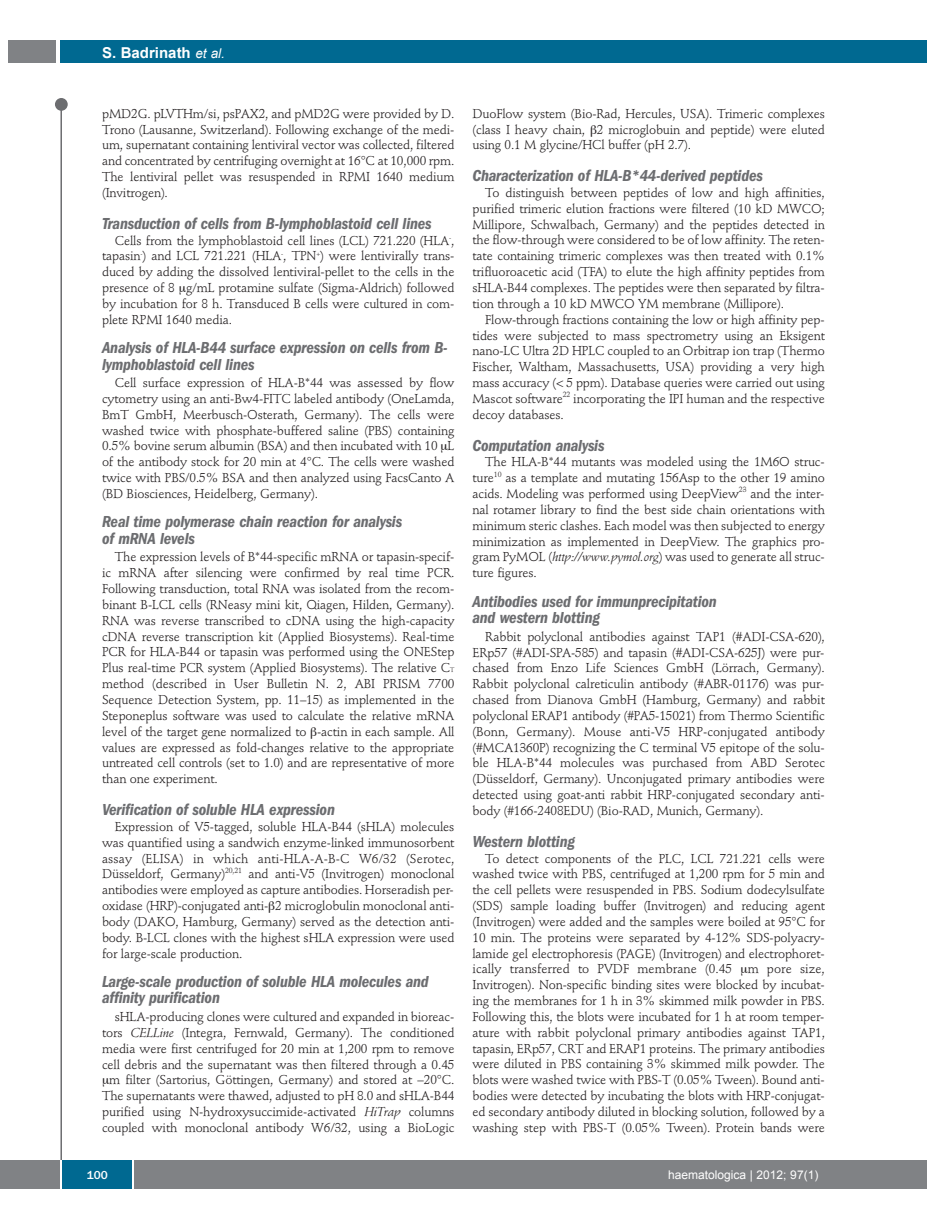
<style>
.page{position:relative;width:927px;height:1225px;background:#fff}
.page>*{position:absolute;margin:0;border:0;box-sizing:border-box;transform-origin:0 0}
.t1{font:italic 600 condensed 16.5px/16.5px "Franklin Gothic";letter-spacing:-.01em;color:#6c6d70}
.t2{font:700 15px "Arial";color:#fff}
.t3{font:12.75px/15.9px "Stempel Schneidler";letter-spacing:-.01em;color:#231f20;text-align:justify}
.t4{font:12px "Arial";color:#fff}
.t5{font:500 12px "Franklin Gothic";color:#fff}
.s1{font-weight:400;font-style:italic;font-size:13.5px}
.s2{font-size:6.3px}
.s3{font-style:italic}
</style>
<div class="page">
<div style="left:911px;top:40px;width:16px;height:22px;background:#006991"></div>
<div style="left:910px;top:1160px;width:17px;height:28px;background:#808285"></div>
<div style="left:55px;top:98px;width:13px;height:13px;background:#6c6d70;border-radius:50%"></div>
<hr style="left:60px;top:101px;width:2px;height:1061px;background:#6c6d70">
<div style="left:60px;top:40px;width:852px;height:22px;background:#006991"></div>
<div style="left:9px;top:40px;width:47px;height:22px;background:#808285"></div>
<div style="left:0;top:1160px;width:911px;height:28px;background:#808285"></div>
<div style="left:62px;top:1160px;width:71px;height:28px;background:#006991"></div>
<hr style="left:60px;top:1160px;width:2px;height:28px;background:#fff">
<svg style="left:133px;top:1160px;width:1px;height:28px"></svg>
<p class="t2" style="left:102px;top:44px;width:124px">S. Badrinath <span class="s1">et al.</span></p>
<p class="t3" style="left:102px;top:107px;width:354px">pMD2G. pLVTHm/si, psPAX2, and pMD2G were provided by D.<br>Trono (Lausanne, Switzerland). Following exchange of the medi&shy;um, supernatant containing lentiviral vector was collected, filtered and concentrated by centrifuging overnight at 16°C at 10,000 rpm.<br>The lentiviral pellet was resuspended in RPMI 1640 medium (Invitrogen).</p>
<p class="t1" style="left:102px;top:216px;width:331px">Transduction of cells from B-lymphoblastoid cell lines</p>
<p class="t3" style="left:102px;top:233px;width:354px;text-indent:13px">Cells from the lymphoblastoid cell lines (LCL) 721.220 (HLA<sup>-</sup>, tapasin<sup>-</sup>) and LCL 721.221 (HLA<sup>-</sup>, TPN<sup>+</sup>) were lentivirally trans&shy;duced by adding the dissolved lentiviral-pellet to the cells in the presence of 8 g/mL protamine sulfate (Sigma-Aldrich) followed by incubation for 8 h. Transduced B cells were cultured in com&shy;plete RPMI 1640 media.</p>
<p class="t1" style="left:102px;top:340px;width:347px">Analysis of HLA-B44 surface expression on cells from B&shy;lymphoblastoid cell lines</p>
<p class="t3" style="left:102px;top:376px;width:354px;text-indent:13px">Cell surface expression of HLA-B*44 was assessed by flow cytometry using an anti-Bw4-FITC labeled antibody (OneLamda, BmT GmbH, Meerbusch-Osterath, Germany). The cells were washed twice with phosphate-buffered saline (PBS) containing 0.5% bovine serum albumin (BSA) and then incubated with 10 L of the antibody stock for 20 min at 4°C. The cells were washed twice with PBS/0.5% BSA and then analyzed using FacsCanto A (BD Biosciences, Heidelberg, Germany).</p>
<p class="t1" style="left:102px;top:514px;width:302px">Real time polymerase chain reaction for analysis of mRNA levels</p>
<p class="t3" style="left:102px;top:550px;width:354px;text-indent:13px">The expression levels of B*44-specific mRNA or tapasin-specif&shy;ic mRNA after silencing were confirmed by real time PCR.<br>Following transduction, total RNA was isolated from the recom&shy;binant B-LCL cells (RNeasy mini kit, Qiagen, Hilden, Germany).<br>RNA was reverse transcribed to cDNA using the high-capacity cDNA reverse transcription kit (Applied Biosystems). Real-time PCR for HLA-B44 or tapasin was performed using the ONEStep Plus real-time PCR system (Applied Biosystems). The relative C<span class="s2">T </span>method (described in User Bulletin N. 2, ABI PRISM 7700<br>Sequence Detection System, pp. 11–15) as implemented in the Steponeplus software was used to calculate the relative mRNA level of the target gene normalized to -actin in each sample. All values are expressed as fold-changes relative to the appropriate untreated cell controls (set to 1.0) and are representative of more than one experiment.</p>
<p class="t1" style="left:102px;top:802px;width:234px">Verification of soluble HLA expression</p>
<p class="t3" style="left:102px;top:819px;width:354px;text-indent:13px">Expression of V5-tagged, soluble HLA-B44 (sHLA) molecules was quantified using a sandwich enzyme-linked immunosorbent assay (ELISA) in which anti-HLA-A-B-C W6/32 (Serotec, Düsseldorf, Germany)<sup>20,21</sup> and anti-V5 (Invitrogen) monoclonal antibodies were employed as capture antibodies. Horseradish per&shy;oxidase (HRP)-conjugated anti- 2 microglobulin monoclonal anti&shy;body (DAKO, Hamburg, Germany) served as the detection anti&shy;body. B-LCL clones with the highest sHLA expression were used for large-scale production.</p>
<p class="t1" style="left:102px;top:974px;width:328px">Large-scale production of soluble HLA molecules and affinity purification</p>
<p class="t3" style="left:102px;top:1010px;width:354px;text-align:right">sHLA-producing clones were cultured and expanded in bioreac&shy;tors <span class="s3">CELLine</span> (Integra, Fernwald, Germany). The conditioned media were first centrifuged for 20 min at 1,200 rpm to remove cell debris and the supernatant was then filtered through a 0.45 m filter (Sartorius, Göttingen, Germany) and stored at –20°C.<br>The supernatants were thawed, adjusted to pH 8.0 and sHLA-B44 purified using N-hydroxysuccimide-activated <span class="s3">HiTrap</span> columns coupled with monoclonal antibody W6/32, using a BioLogic</p>
<p class="t3" style="left:472px;top:107px;width:354px">DuoFlow system (Bio-Rad, Hercules, USA). Trimeric complexes (class I heavy chain, 2 microglobuin and peptide) were eluted using 0.1 M glycine/HCl buffer (pH 2.7).</p>
<p class="t1" style="left:472px;top:168px;width:292px">Characterization of HLA-B*44-derived peptides</p>
<p class="t3" style="left:472px;top:186px;width:354px;text-indent:13px">To distinguish between peptides of low and high affinities, purified trimeric elution fractions were filtered (10 kD MWCO; Millipore, Schwalbach, Germany) and the peptides detected in the flow-through were considered to be of low affinity. The reten&shy;tate containing trimeric complexes was then treated with 0.1% trifluoroacetic acid (TFA) to elute the high affinity peptides from sHLA-B44 complexes. The peptides were then separated by filtra&shy;tion through a 10 kD MWCO YM membrane (Millipore).</p>
<p class="t3" style="left:472px;top:312px;width:354px;text-indent:13px">Flow-through fractions containing the low or high affinity pep&shy;tides were subjected to mass spectrometry using an Eksigent nano-LC Ultra 2D HPLC coupled to an Orbitrap ion trap (Thermo Fischer, Waltham, Massachusetts, USA) providing a very high mass accuracy (&lt; 5 ppm). Database queries were carried out using Mascot software<sup>22</sup> incorporating the IPI human and the respective decoy databases.</p>
<p class="t1" style="left:472px;top:438px;width:134px">Computation analysis</p>
<p class="t3" style="left:472px;top:455px;width:354px;text-indent:13px">The HLA-B*44 mutants was modeled using the 1M6O struc&shy;ture<sup>10</sup> as a template and mutating 156Asp to the other 19 amino acids. Modeling was performed using DeepView<sup>23</sup> and the inter&shy;nal rotamer library to find the best side chain orientations with minimum steric clashes. Each model was then subjected to energy minimization as implemented in DeepView. The graphics pro&shy;gram PyMOL (<span class="s3">http://www.pymol.org</span>) was used to generate all struc&shy;ture figures.</p>
<p class="t1" style="left:472px;top:594px;width:246px">Antibodies used for immunprecipitation and western blotting</p>
<p class="t3" style="left:472px;top:629px;width:354px;text-indent:13px">Rabbit polyclonal antibodies against TAP1 (#ADI-CSA-620), ERp57 (#ADI-SPA-585) and tapasin (#ADI-CSA-625J) were pur&shy;chased from Enzo Life Sciences GmbH (Lörrach, Germany).<br>Rabbit polyclonal calreticulin antibody (#ABR-01176) was pur&shy;chased from Dianova GmbH (Hamburg, Germany) and rabbit polyclonal ERAP1 antibody (#PA5-15021) from Thermo Scientific (Bonn, Germany). Mouse anti-V5 HRP-conjugated antibody (#MCA1360P) recognizing the C terminal V5 epitope of the solu&shy;ble HLA-B*44 molecules was purchased from ABD Serotec (Düsseldorf, Germany). Unconjugated primary antibodies were detected using goat-anti rabbit HRP-conjugated secondary anti&shy;body (#166-2408EDU) (Bio-RAD, Munich, Germany).</p>
<p class="t1" style="left:472px;top:834px;width:104px">Western blotting</p>
<p class="t3" style="left:472px;top:851px;width:354px;text-indent:13px">To detect components of the PLC, LCL 721.221 cells were washed twice with PBS, centrifuged at 1,200 rpm for 5 min and the cell pellets were resuspended in PBS. Sodium dodecylsulfate (SDS) sample loading buffer (Invitrogen) and reducing agent (Invitrogen) were added and the samples were boiled at 95°C for 10 min. The proteins were separated by 4-12% SDS-polyacry&shy;lamide gel electrophoresis (PAGE) (Invitrogen) and electrophoret&shy;ically transferred to PVDF membrane (0.45 m pore size, Invitrogen). Non-specific binding sites were blocked by incubat&shy;ing the membranes for 1 h in 3% skimmed milk powder in PBS.<br>Following this, the blots were incubated for 1 h at room temper&shy;ature with rabbit polyclonal primary antibodies against TAP1, tapasin, ERp57, CRT and ERAP1 proteins. The primary antibodies were diluted in PBS containing 3% skimmed milk powder. The blots were washed twice with PBS-T (0.05% Tween). Bound anti&shy;bodies were detected by incubating the blots with HRP-conjugat&shy;ed secondary antibody diluted in blocking solution, followed by a washing step with PBS-T (0.05% Tween). Protein bands were</p>
<p class="t5" style="left:87px;top:1171px;width:23px">100</p>
<p class="t4" style="left:668px;top:1168px;width:152px">haematologica | 2012; 97(1)</p>
</div>
